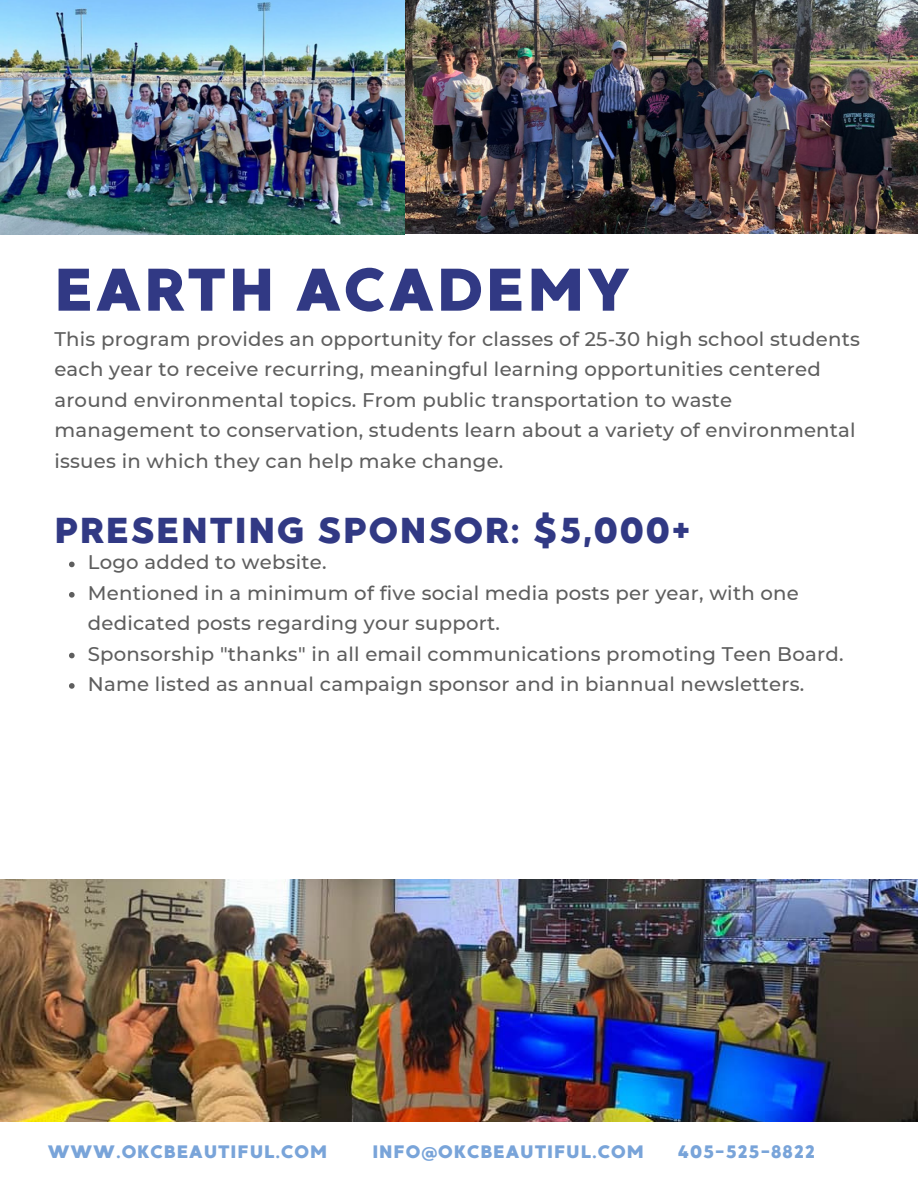
<style>
.page{position:relative;width:918px;height:1188px;background:#fff}
.page>*{position:absolute;margin:0;border:0;box-sizing:border-box;transform-origin:0 0}
.t1{font:60px "MADE Good Time Grotesk";letter-spacing:.05em;color:#313984}
.t2{font:36px "MADE Good Time Grotesk";letter-spacing:.05em;color:#313984}
.t3{font:500 19.65px/30.3px "Montserrat";letter-spacing:.01em;color:#5e5e5e}
.t4{font:18px "MADE Good Time Grotesk";letter-spacing:.05em;color:#79a4d9}
</style>
<div class="page">
<img style="left:0;top:879px;width:918px;height:242px">
<img style="left:405px;top:0;width:513px;height:234px">
<img style="left:0;top:0;width:405px;height:234px">
<svg style="left:69px;top:562px;width:6px;height:5px"></svg>
<svg style="left:69px;top:592px;width:6px;height:6px"></svg>
<svg style="left:69px;top:653px;width:6px;height:5px"></svg>
<svg style="left:69px;top:683px;width:6px;height:6px"></svg>
<p class="t1" style="left:54px;top:251px;width:577px">EARTH ACADEMY</p>
<p class="t3" style="left:54px;top:324px;width:807px">This program provides an opportunity for classes of 25-30 high school students each year to receive recurring, meaningful learning opportunities centered around environmental topics. From public transportation to waste management to conservation, students learn about a variety of environmental issues in which they can help make change.</p>
<p class="t2" style="left:54px;top:507px;width:638px">PRESENTING SPONSOR: $5,000+</p>
<p class="t3" style="left:88px;top:547px;width:240px">Logo added to website.</p>
<p class="t3" style="left:88px;top:578px;width:713px">Mentioned in a minimum of five social media posts per year, with one dedicated posts regarding your support.</p>
<p class="t3" style="left:88px;top:638px;width:757px">Sponsorship "thanks" in all email communications promoting Teen Board.</p>
<p class="t3" style="left:88px;top:669px;width:718px">Name listed as annual campaign sponsor and in biannual newsletters.</p>
<p class="t4" style="left:48px;top:1140px;width:281px">WWW.OKCBEAUTIFUL.COM</p>
<p class="t4" style="left:372px;top:1140px;width:273px">INFO@OKCBEAUTIFUL.COM</p>
<p class="t4" style="left:678px;top:1140px;width:138px">405-525-8822</p>
</div>
